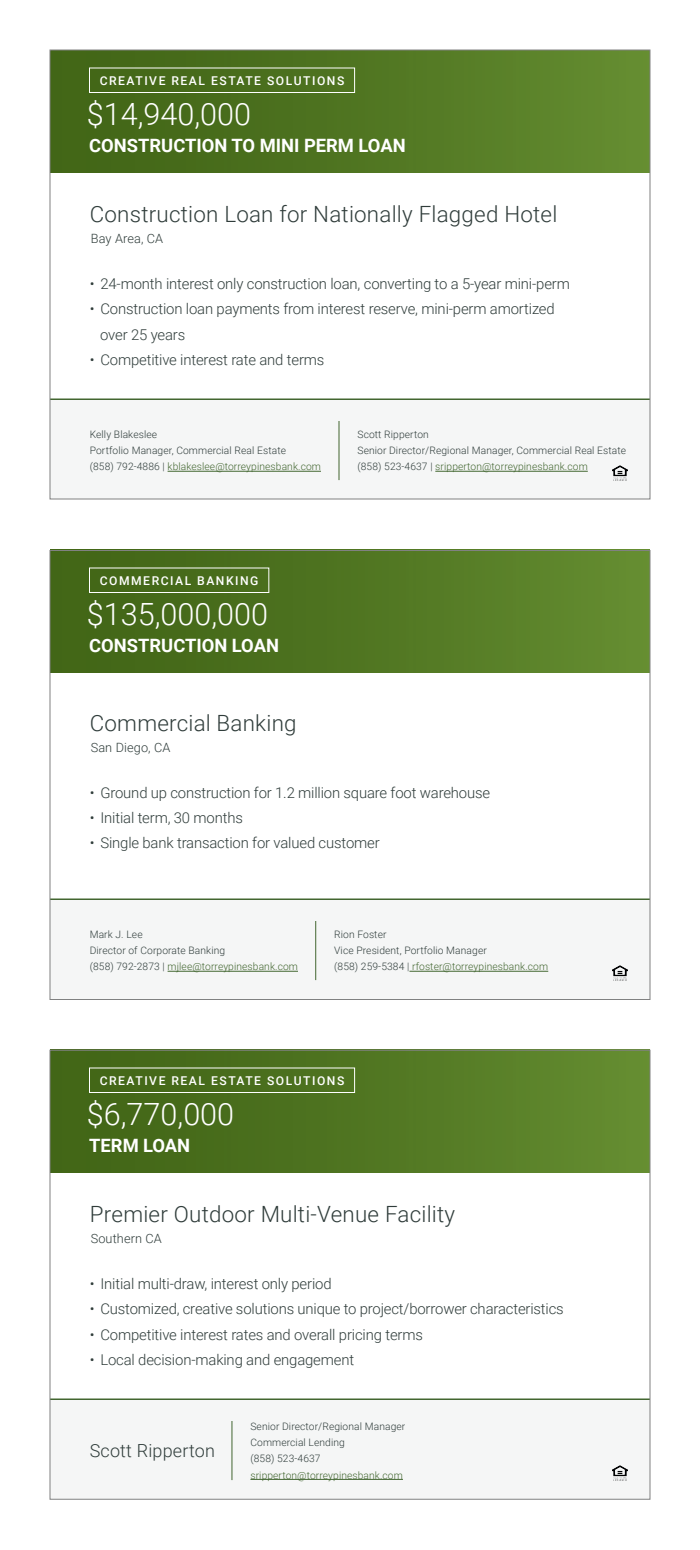
<style>
.page{position:relative;width:700px;height:1550px;background:#fff}
.page>*{position:absolute;margin:0;border:0;box-sizing:border-box;transform-origin:0 0}
.t1{font:300 30.6px "Roboto";color:#fff}
.Company{font:300 22.4px "Roboto";letter-spacing:.01em;color:#303d3b}
.t2{font:700 18.4px "Roboto";color:#fff}
.t3{font:300 18px "Roboto";letter-spacing:.01em;color:#303d3b}
.t4{font:300 14.9px/25.4px "Roboto";letter-spacing:-.01em;color:#303d3b}
.City{font:300 12.75px "Roboto";letter-spacing:.01em;color:#303d3b}
.t5{font:500 12.1px "Roboto";letter-spacing:.125em;color:#fff}
.Banker_Info{font:300 10.25px "Roboto";letter-spacing:.01em;color:#303d3b}
.Banker_Info-2{font:300 10.25px "Roboto";letter-spacing:.01em;color:#426630}
.s1{color:#303d3b}
</style>
<div class="page">
<div style="left:50px;top:1399px;width:600px;height:100px;background:#f5f6f6"></div>
<hr style="left:50px;top:1398px;width:600px;height:2px;background:#426630">
<hr style="left:231px;top:1421px;width:1px;height:59px;background:#426630">
<div style="left:50px;top:1050px;width:600px;height:123px;background:linear-gradient(to right,#3e6214,#638b30)"></div>
<div style="left:50px;top:899px;width:600px;height:100px;background:#f5f6f6"></div>
<hr style="left:50px;top:898px;width:600px;height:2px;background:#426630">
<div style="left:50px;top:550px;width:600px;height:123px;background:linear-gradient(to right,#3e6214,#638b30)"></div>
<hr style="left:315px;top:921px;width:1px;height:59px;background:#426630">
<div style="left:50px;top:399px;width:600px;height:100px;background:#f5f6f6"></div>
<hr style="left:50px;top:398px;width:600px;height:2px;background:#426630">
<hr style="left:339px;top:421px;width:1px;height:59px;background:#426630">
<div style="left:50px;top:50px;width:600px;height:123px;background:linear-gradient(to right,#3e6214,#638b30)"></div>
<hr style="left:250px;top:1479px;width:153px;height:1px;background:#426630">
<img style="left:613px;top:466px;width:14px;height:14px">
<img style="left:613px;top:966px;width:14px;height:14px">
<img style="left:613px;top:1466px;width:14px;height:14px">
<hr style="left:168px;top:971px;width:130px;height:1px;background:#426630">
<hr style="left:409px;top:971px;width:139px;height:1px;background:#426630">
<hr style="left:435px;top:471px;width:153px;height:1px;background:#426630">
<hr style="left:168px;top:471px;width:153px;height:1px;background:#426630">
<div style="left:89px;top:1068px;width:266px;height:25px;border:1px solid #fff"></div>
<div style="left:89px;top:568px;width:180px;height:25px;border:1px solid #fff"></div>
<div style="left:89px;top:68px;width:266px;height:25px;border:1px solid #fff"></div>
<h1 class="t5" style="left:100px;top:72px;width:246px">CREATIVE REAL ESTATE SOLUTIONS</h1>
<h1 class="t1" style="left:87px;top:93px;width:166px">$14,940,000</h1>
<h1 class="t2" style="left:89px;top:133px;width:318px">CONSTRUCTION TO MINI PERM LOAN</h1>
<h2 class="Company" style="left:90px;top:199px;width:469px">Construction Loan for Nationally Flagged Hotel</h2>
<p class="City" style="left:91px;top:229px;width:74px">Bay Area, CA</p>
<p class="t4" style="left:90px;top:270px;width:482px">• 24-month interest only construction loan, converting to a 5-year mini-perm</p>
<p class="t4" style="left:100px;top:296px;width:456px;text-indent:-10px">• Construction loan payments from interest reserve, mini-perm amortized over 25 years</p>
<p class="t4" style="left:90px;top:347px;width:236px">• Competitive interest rate and terms</p>
<p class="Banker_Info" style="left:90px;top:427px;width:69px">Kelly Blakeslee</p>
<p class="Banker_Info" style="left:90px;top:443px;width:198px">Portfolio Manager, Commercial Real Estate</p>
<p class="Banker_Info-2" style="left:90px;top:460px;width:233px"><span class="s1">(858) 792-4886 |</span> kblakeslee@torreypinesbank.com</p>
<p class="Banker_Info" style="left:358px;top:427px;width:73px">Scott Ripperton</p>
<p class="Banker_Info" style="left:358px;top:443px;width:270px">Senior Director/Regional Manager, Commercial Real Estate</p>
<p class="Banker_Info-2" style="left:358px;top:460px;width:232px"><span class="s1">(858) 523-4637 |</span> sripperton@torreypinesbank.com</p>
<h1 class="t5" style="left:100px;top:572px;width:160px">COMMERCIAL BANKING</h1>
<h1 class="t1" style="left:87px;top:593px;width:183px">$135,000,000</h1>
<h1 class="t2" style="left:89px;top:633px;width:191px">CONSTRUCTION LOAN</h1>
<h2 class="Company" style="left:90px;top:707px;width:208px">Commercial Banking</h2>
<p class="City" style="left:91px;top:738px;width:81px">San Diego, CA</p>
<p class="t4" style="left:90px;top:779px;width:402px">• Ground up construction for 1.2 million square foot warehouse</p>
<p class="t4" style="left:90px;top:805px;width:155px">• Initial term, 30 months</p>
<p class="t4" style="left:90px;top:830px;width:292px">• Single bank transaction for valued customer</p>
<p class="Banker_Info" style="left:90px;top:927px;width:54px">Mark J. Lee</p>
<p class="Banker_Info" style="left:90px;top:943px;width:137px">Director of Corporate Banking</p>
<p class="Banker_Info-2" style="left:90px;top:960px;width:210px"><span class="s1">(858) 792-2873 |</span> mjlee@torreypinesbank.com</p>
<p class="Banker_Info" style="left:334px;top:927px;width:54px">Rion Foster</p>
<p class="Banker_Info" style="left:334px;top:943px;width:154px">Vice President, Portfolio Manager</p>
<p class="Banker_Info-2" style="left:334px;top:960px;width:216px"><span class="s1">(858) 259-5384 |</span> rfoster@torreypinesbank.com</p>
<h1 class="t5" style="left:100px;top:1072px;width:246px">CREATIVE REAL ESTATE SOLUTIONS</h1>
<h1 class="t1" style="left:87px;top:1093px;width:149px">$6,770,000</h1>
<h1 class="t2" style="left:89px;top:1133px;width:103px">TERM LOAN</h1>
<h2 class="Company" style="left:90px;top:1199px;width:367px">Premier Outdoor Multi-Venue Facility</h2>
<p class="City" style="left:91px;top:1229px;width:73px">Southern CA</p>
<p class="t4" style="left:90px;top:1270px;width:243px">• Initial multi-draw, interest only period</p>
<p class="t4" style="left:90px;top:1296px;width:476px">• Customized, creative solutions unique to project/borrower characteristics</p>
<p class="t4" style="left:90px;top:1321px;width:335px">• Competitive interest rates and overall pricing terms</p>
<p class="t4" style="left:90px;top:1347px;width:266px">• Local decision-making and engagement</p>
<p class="t3" style="left:90px;top:1438px;width:127px">Scott Ripperton</p>
<p class="Banker_Info" style="left:250px;top:1419px;width:156px">Senior Director/Regional Manager</p>
<p class="Banker_Info" style="left:250px;top:1435px;width:96px">Commercial Lending</p>
<p class="Banker_Info" style="left:250px;top:1452px;width:72px">(858) 523-4637</p>
<p class="Banker_Info-2" style="left:250px;top:1468px;width:154px">sripperton@torreypinesbank.com</p>
</div>
